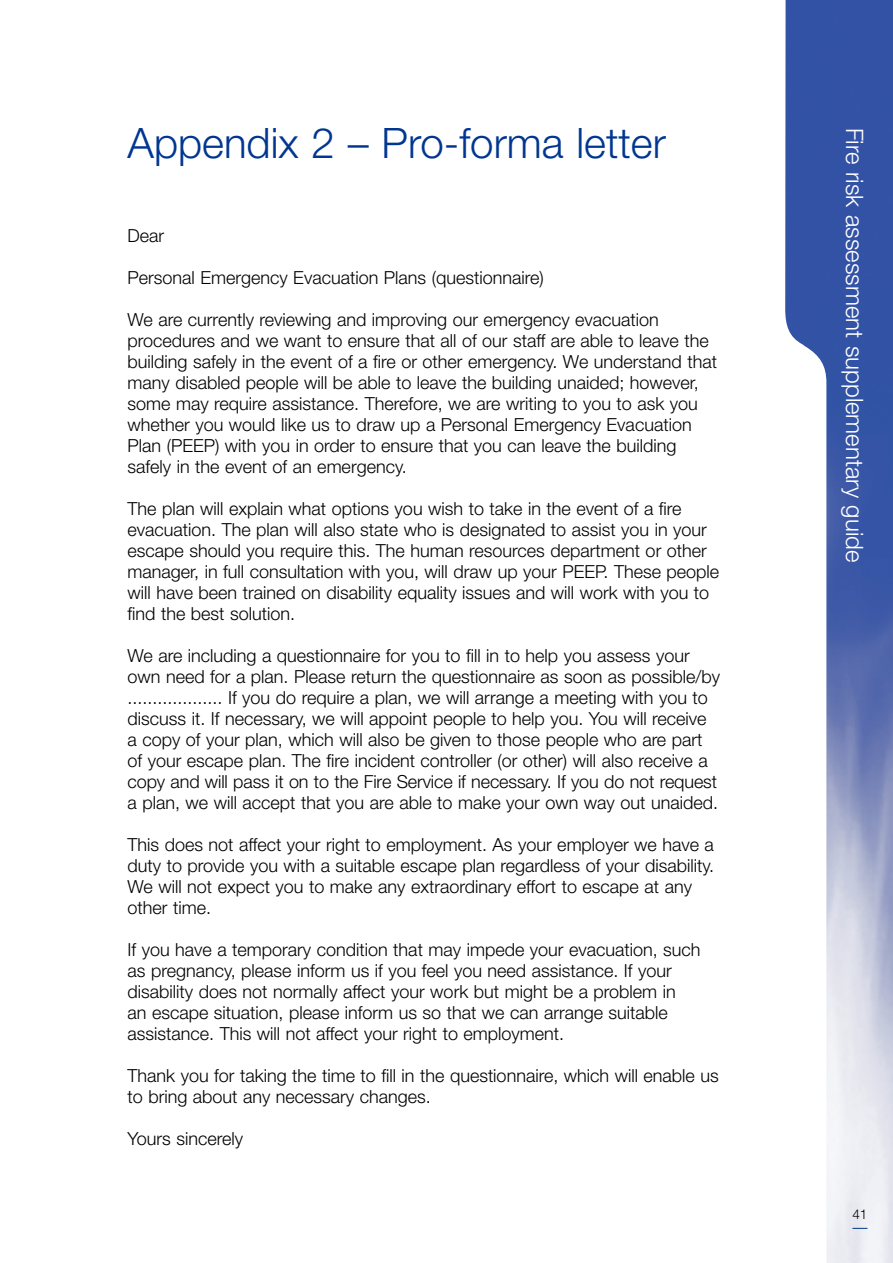
<style>
.page{position:relative;width:893px;height:1263px;background:#fff}
.page>*{position:absolute;margin:0;border:0;box-sizing:border-box;transform-origin:0 0}
.t1{font:300 42px "Helvetica Neue";color:#003691}
.t2{font:300 24px "Helvetica Neue";color:#fff}
.t3{font:300 18px/21px "Helvetica Neue";color:#000}
.t4{font:300 13.5px "Helvetica Neue";color:#000}
</style>
<div class="page">
<img style="left:785px;top:0;width:108px;height:1263px">
<svg style="left:852px;top:1228px;width:15px;height:1px"></svg>
<h1 class="t1" style="left:128px;top:128px;width:540px">Appendix 2 – Pro-forma letter</h1>
<p class="t3" style="left:128px;top:226px;width:38px">Dear</p>
<p class="t3" style="left:128px;top:268px;width:418px">Personal Emergency Evacuation Plans (questionnaire)</p>
<p class="t3" style="left:128px;top:310px;width:591px">We are currently reviewing and improving our emergency evacuation procedures and we want to ensure that all of our staff are able to leave the building safely in the event of a fire or other emergency. We understand that many disabled people will be able to leave the building unaided; however, some may require assistance. Therefore, we are writing to you to ask you whether you would like us to draw up a Personal Emergency Evacuation Plan (PEEP) with you in order to ensure that you can leave the building safely in the event of an emergency.</p>
<p class="t3" style="left:128px;top:499px;width:593px">The plan will explain what options you wish to take in the event of a fire evacuation. The plan will also state who is designated to assist you in your escape should you require this. The human resources department or other manager, in full consultation with you, will draw up your PEEP. These people will have been trained on disability equality issues and will work with you to find the best solution.</p>
<p class="t3" style="left:128px;top:646px;width:594px">We are including a questionnaire for you to fill in to help you assess your own need for a plan. Please return the questionnaire as soon as possible/by ................... If you do require a plan, we will arrange a meeting with you to discuss it. If necessary, we will appoint people to help you. You will receive a copy of your plan, which will also be given to those people who are part of your escape plan. The fire incident controller (or other) will also receive a copy and will pass it on to the Fire Service if necessary. If you do not request a plan, we will accept that you are able to make your own way out unaided.</p>
<p class="t3" style="left:128px;top:835px;width:588px">This does not affect your right to employment. As your employer we have a duty to provide you with a suitable escape plan regardless of your disability.<br>We will not expect you to make any extraordinary effort to escape at any other time.</p>
<p class="t3" style="left:128px;top:940px;width:575px">If you have a temporary condition that may impede your evacuation, such as pregnancy, please inform us if you feel you need assistance. If your disability does not normally affect your work but might be a problem in<br>an escape situation, please inform us so that we can arrange suitable assistance. This will not affect your right to employment.</p>
<p class="t3" style="left:128px;top:1066px;width:593px">Thank you for taking the time to fill in the questionnaire, which will enable us to bring about any necessary changes.</p>
<p class="t3" style="left:128px;top:1129px;width:117px">Yours sincerely</p>
<h2 class="t2" style="left:863px;top:128px;width:436px;rotate:90deg">Fire risk assessment supplementary guide</h2>
<p class="t4" style="left:852px;top:1210px;width:17px">41</p>
</div>
